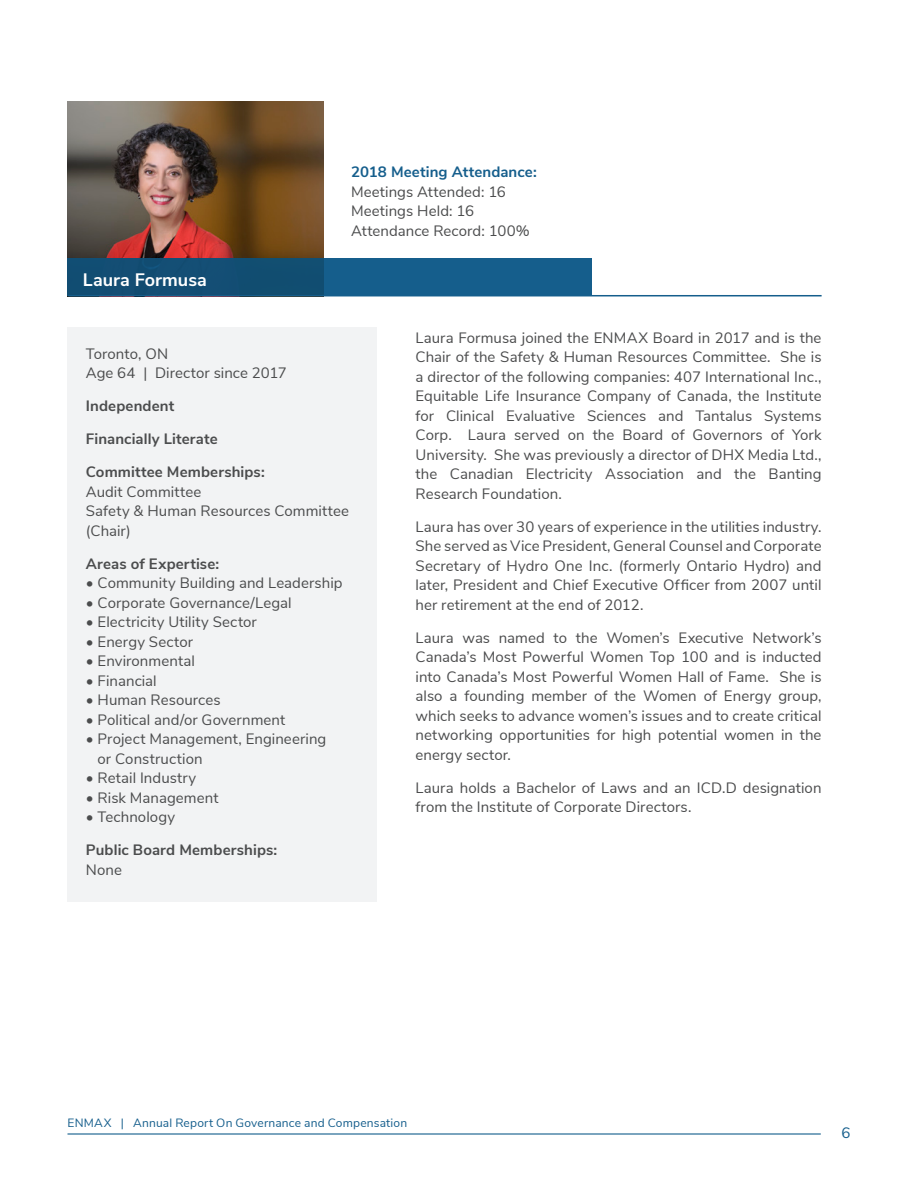
<style>
.page{position:relative;width:918px;height:1188px;background:#fff}
.page>*{position:absolute;margin:0;border:0;box-sizing:border-box;transform-origin:0 0}
.t1{font:700 18px "Nunito Sans";color:#fff}
.Body{font:15px/19.5px "Nunito Sans";letter-spacing:.005em;color:#4b4c4d}
.t2{font:700 15px/19.5px "Nunito Sans";letter-spacing:.01em;color:#4b4c4d}
.t3{font:15px "Nunito Sans";color:#155e8c}
.t4{font:12px "Nunito Sans";letter-spacing:.015em;color:#155e8c}
.s1{font-weight:700;color:#155e8c}
.s2{font-weight:700}
.s3{font-weight:400}
</style>
<div class="page">
<hr style="left:68px;top:1133px;width:753px;height:2px;background:#155e8c">
<img style="left:68px;top:101px;width:256px;height:157px">
<div style="left:68px;top:258px;width:524px;height:38px;background:linear-gradient(to right,#124a6d,#166292)"></div>
<div style="left:68px;top:328px;width:309px;height:574px;background:#f2f3f4"></div>
<hr style="left:68px;top:295px;width:754px;height:1px;background:#155e8c">
<h2 class="t1" style="left:83px;top:267px;width:125px">Laura Formusa</h2>
<p class="Body" style="left:351px;top:161px;width:187px"><span class="s1">2018 Meeting Attendance:<br></span>Meetings Attended: 16<br>Meetings Held: 16<br>Attendance Record: 100%</p>
<p class="Body" style="left:86px;top:343px;width:203px">Toronto, ON<br>Age 64 | Director since 2017</p>
<p class="t2" style="left:86px;top:396px;width:90px">Independent</p>
<p class="t2" style="left:86px;top:429px;width:133px">Financially Literate</p>
<p class="Body" style="left:86px;top:462px;width:265px"><span class="s2">Committee Memberships:<br></span>Audit Committee<br>Safety &amp; Human Resources Committee (Chair)</p>
<p class="t2" style="left:86px;top:553px;width:135px">Areas of Expertise:</p>
<p class="Body" style="left:86px;top:573px;width:258px">• Community Building and Leadership</p>
<p class="Body" style="left:86px;top:592px;width:207px">• Corporate Governance/Legal</p>
<p class="Body" style="left:86px;top:612px;width:173px">• Electricity Utility Sector</p>
<p class="Body" style="left:86px;top:631px;width:109px">• Energy Sector</p>
<p class="Body" style="left:86px;top:651px;width:110px">• Environmental</p>
<p class="Body" style="left:86px;top:670px;width:72px">• Financial</p>
<p class="Body" style="left:86px;top:690px;width:136px">• Human Resources</p>
<p class="Body" style="left:86px;top:709px;width:201px">• Political and/or Government</p>
<p class="Body" style="left:98px;top:729px;width:230px;text-indent:-12px">• Project Management, Engineering or Construction</p>
<p class="Body" style="left:86px;top:768px;width:112px">• Retail Industry</p>
<p class="Body" style="left:86px;top:787px;width:134px">• Risk Management</p>
<p class="Body" style="left:86px;top:807px;width:91px">• Technology</p>
<p class="t2" style="left:86px;top:840px;width:193px">Public Board Memberships:<br><span class="s3">None</span></p>
<p class="Body" style="left:416px;top:327px;width:408px;text-align:justify">Laura Formusa joined the ENMAX Board in 2017 and is the Chair of the Safety &amp; Human Resources Committee. She is a director of the following companies: 407 International Inc., Equitable Life Insurance Company of Canada, the Institute for Clinical Evaluative Sciences and Tantalus Systems Corp. Laura served on the Board of Governors of York University. She was previously a director of DHX Media Ltd., the Canadian Electricity Association and the Banting Research Foundation.</p>
<p class="Body" style="left:416px;top:516px;width:408px;text-align:justify">Laura has over 30 years of experience in the utilities industry.<br>She served as Vice President, General Counsel and Corporate Secretary of Hydro One Inc. (formerly Ontario Hydro) and later, President and Chief Executive Officer from 2007 until her retirement at the end of 2012.</p>
<p class="Body" style="left:416px;top:627px;width:408px;text-align:justify">Laura was named to the Women’s Executive Network’s Canada’s Most Powerful Women Top 100 and is inducted into Canada’s Most Powerful Women Hall of Fame. She is also a founding member of the Women of Energy group, which seeks to advance women’s issues and to create critical networking opportunities for high potential women in the energy sector.</p>
<p class="Body" style="left:416px;top:777px;width:408px">Laura holds a Bachelor of Laws and an ICD.D designation from the Institute of Corporate Directors.</p>
<p class="t4" style="left:68px;top:1114px;width:341px">ENMAX | Annual Report On Governance and Compensation</p>
<p class="t3" style="left:842px;top:1122px;width:10px">6</p>
</div>
